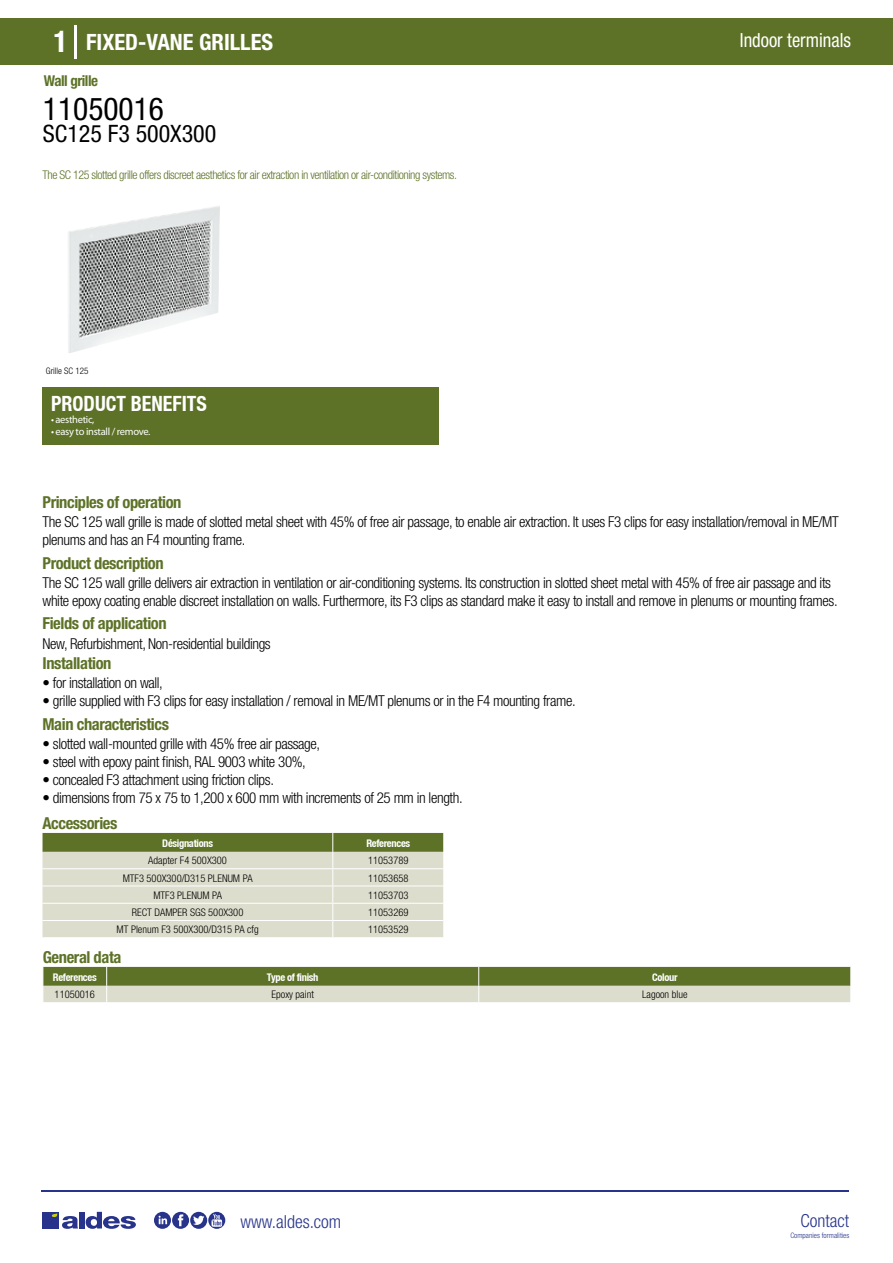
<style>
.page{position:relative;width:893px;height:1263px;background:#fff}
.page>*{position:absolute;margin:0;border:0;box-sizing:border-box;transform-origin:0 0}
.t1{font:condensed 31.5px "Helvetica Neue LT Std";color:#000}
.t2{font:condensed 24px "Helvetica Neue LT Std";color:#000}
.t3{font:700 condensed 22.5px "Helvetica Neue LT Std";color:#fff}
.t4{font:700 condensed 21px "Helvetica Neue";color:#fff;scale:.95 1}
.t5{font:condensed 19.5px "Helvetica Neue LT Std";color:#fff;scale:.95 1}
.t6{font:300 condensed 18px "Helvetica Neue";color:#28348b}
.t7{font:700 condensed 16.5px "Helvetica Neue LT Std";letter-spacing:-.025em;color:#5d7227}
.t8{font:300 condensed 15px/18px "Helvetica Neue LT Std";letter-spacing:-.025em;color:#000}
.t9{font:700 condensed 15px "Helvetica Neue LT Std";letter-spacing:-.035em;color:#5d7227}
.t10{font:300 condensed 12px "Helvetica Neue LT Std";letter-spacing:-.035em;color:#5d7227}
.t11{font:300 condensed 10.5px "Helvetica Neue";color:#000}
.t12{font:700 condensed 10.5px "Helvetica Neue";letter-spacing:-.03em;color:#fff}
.t13{font:10.5px "Myriad Pro";letter-spacing:-.03em;color:#fff}
.t14{font:300 condensed 9px "Helvetica Neue";color:#000}
.t15{font:300 condensed 7.5px "Helvetica Neue";color:#28348b}
.s1{font-size:30px}
</style>
<div class="page">
<img style="left:68px;top:206px;width:152px;height:147px">
<div style="left:0;top:18px;width:893px;height:46px;background:#5d7227"></div>
<div style="left:43px;top:387px;width:396px;height:57px;background:#5d7227"></div>
<hr style="left:74px;top:25px;width:2px;height:33px;background:#fff">
<svg style="left:43px;top:833px;width:401px;height:104px;background:#c7cbb1"></svg>
<svg style="left:43px;top:967px;width:808px;height:35px;background:#99a475"></svg>
<hr style="left:41px;top:1190px;width:808px;height:1px;background:#28348b">
<svg style="left:154px;top:1212px;width:71px;height:17px"></svg>
<div style="left:42px;top:1212px;width:17px;height:16px;background:#28348b"></div>
<div style="left:79px;top:1212px;width:5px;height:16px;background:#28348b"></div>
<svg style="left:86px;top:1212px;width:50px;height:17px"></svg>
<svg style="left:52px;top:1213px;width:26px;height:16px"></svg>
<h3 class="t3" style="left:54px;top:28px;width:221px"><span class="s1">1</span> FIXED-VANE GRILLES</h3>
<h3 class="t5" style="left:740px;top:29px;width:118px">Indoor terminals</h3>
<p class="t9" style="left:44px;top:71px;width:56px">Wall grille</p>
<h1 class="t1" style="left:43px;top:91px;width:122px">11050016</h1>
<h2 class="t2" style="left:43px;top:120px;width:175px">SC125 F3 500X300</h2>
<p class="t10" style="left:43px;top:167px;width:416px">The SC 125 slotted grille offers discreet aesthetics for air extraction in ventilation or air-conditioning systems.</p>
<p class="t14" style="left:46px;top:365px;width:44px">Grille SC 125</p>
<h3 class="t4" style="left:51px;top:391px;width:166px">PRODUCT BENEFITS</h3>
<p class="t13" style="left:51px;top:413px;width:45px">• aesthetic,</p>
<p class="t13" style="left:51px;top:425px;width:101px">• easy to install / remove.</p>
<p class="t7" style="left:43px;top:492px;width:140px">Principles of operation</p>
<p class="t8" style="left:43px;top:513px;width:798px">The SC 125 wall grille is made of slotted metal sheet with 45% of free air passage, to enable air extraction. It uses F3 clips for easy installation/removal in ME/MT plenums and has an F4 mounting frame.</p>
<p class="t8" style="left:43px;top:573px;width:797px">The SC 125 wall grille delivers air extraction in ventilation or air-conditioning systems. Its construction in slotted sheet metal with 45% of free air passage and its white epoxy coating enable discreet installation on walls. Furthermore, its F3 clips as standard make it easy to install and remove in plenums or mounting frames.</p>
<p class="t8" style="left:43px;top:634px;width:230px">New, Refurbishment, Non-residential buildings</p>
<p class="t8" style="left:43px;top:674px;width:122px">• for installation on wall,</p>
<p class="t8" style="left:43px;top:692px;width:535px">• grille supplied with F3 clips for easy installation / removal in ME/MT plenums or in the F4 mounting frame.</p>
<p class="t7" style="left:43px;top:553px;width:123px">Product description</p>
<p class="t7" style="left:43px;top:613px;width:126px">Fields of application</p>
<p class="t7" style="left:43px;top:653px;width:70px">Installation</p>
<p class="t7" style="left:43px;top:714px;width:128px">Main characteristics</p>
<p class="t8" style="left:43px;top:734px;width:279px">• slotted wall-mounted grille with 45% free air passage,</p>
<p class="t8" style="left:43px;top:752px;width:265px">• steel with epoxy paint finish, RAL 9003 white 30%,</p>
<p class="t8" style="left:43px;top:770px;width:233px">• concealed F3 attachment using friction clips.</p>
<p class="t8" style="left:43px;top:788px;width:422px">• dimensions from 75 x 75 to 1,200 x 600 mm with increments of 25 mm in length.</p>
<p class="t7" style="left:43px;top:813px;width:76px">Accessories</p>
<p class="t12" style="left:162px;top:837px;width:52px">Désignations</p>
<p class="t12" style="left:366px;top:837px;width:45px">References</p>
<p class="t11" style="left:148px;top:854px;width:80px">Adapter F4 500X300</p>
<p class="t11" style="left:368px;top:854px;width:42px">11053789</p>
<p class="t11" style="left:123px;top:872px;width:131px">MTF3 500X300/D315 PLENUM PA</p>
<p class="t11" style="left:368px;top:872px;width:42px">11053658</p>
<p class="t11" style="left:153px;top:889px;width:70px">MTF3 PLENUM PA</p>
<p class="t11" style="left:368px;top:889px;width:42px">11053703</p>
<p class="t11" style="left:132px;top:906px;width:113px">RECT DAMPER SGS 500X300</p>
<p class="t11" style="left:368px;top:906px;width:42px">11053269</p>
<p class="t11" style="left:117px;top:923px;width:144px">MT Plenum F3 500X300/D315 PA cfg</p>
<p class="t11" style="left:368px;top:923px;width:42px">11053529</p>
<p class="t7" style="left:43px;top:947px;width:80px">General data</p>
<p class="t12" style="left:53px;top:971px;width:45px">References</p>
<p class="t12" style="left:267px;top:971px;width:53px">Type of finish</p>
<p class="t12" style="left:652px;top:971px;width:27px">Colour</p>
<p class="t11" style="left:55px;top:988px;width:42px">11050016</p>
<p class="t11" style="left:272px;top:988px;width:44px">Epoxy paint</p>
<p class="t11" style="left:642px;top:988px;width:47px">Lagoon blue</p>
<p class="t6" style="left:240px;top:1211px;width:102px">www.aldes.com</p>
<p class="t6" style="left:800px;top:1211px;width:50px">Contact</p>
<p class="t15" style="left:790px;top:1230px;width:60px">Companies formalities</p>
</div>
